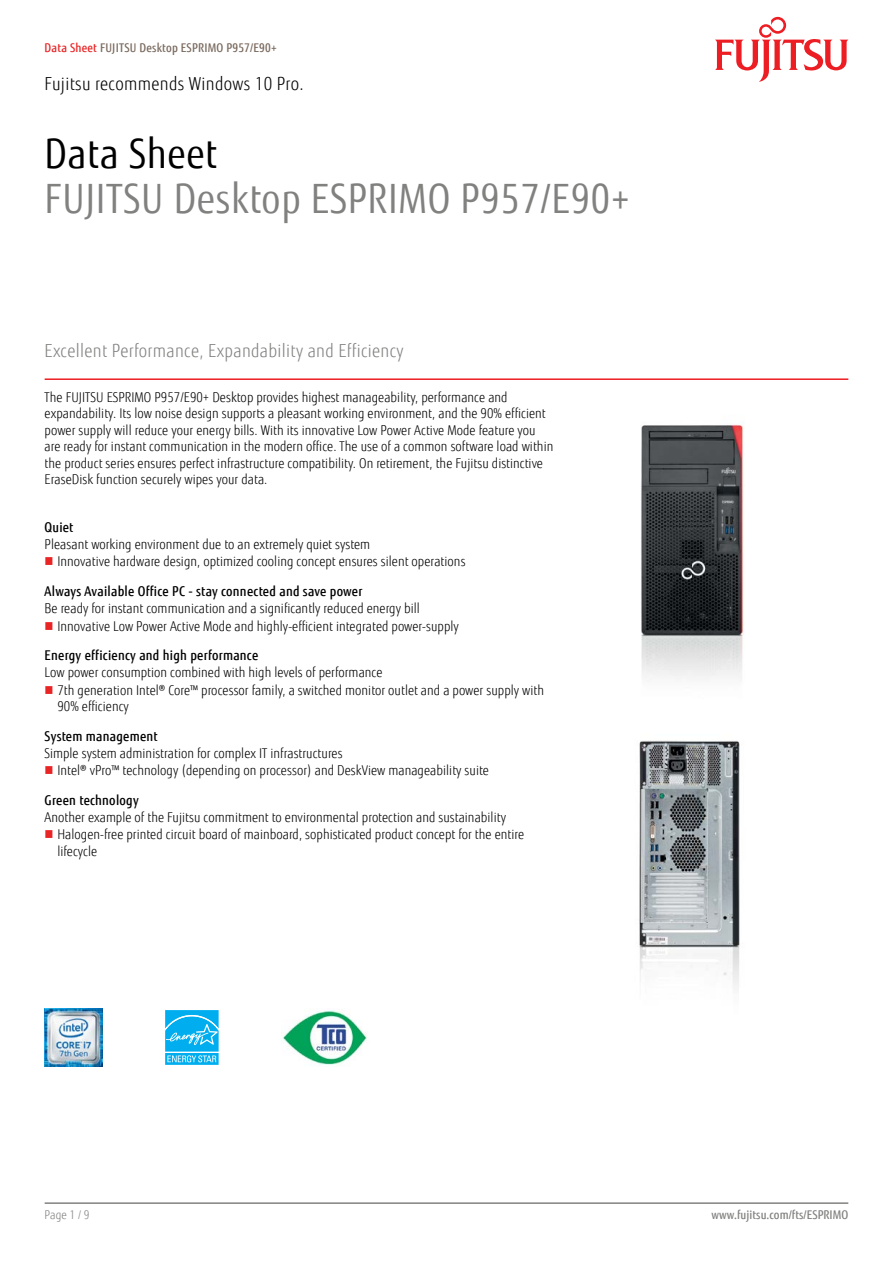
<style>
.page{position:relative;width:893px;height:1263px;background:#fff}
.page>*{position:absolute;margin:0;border:0;box-sizing:border-box;transform-origin:0 0}
.t1{font:40.5px "Fujitsu Sans";letter-spacing:.02em;color:#818280;scale:.9 1}
.t2{font:40.5px "Fujitsu Sans";letter-spacing:.02em;color:#000;scale:.9 1}
.t3{font:300 18px "Fujitsu Sans";letter-spacing:.02em;color:#818280;scale:.9 1}
.t4{font:300 18px "Fujitsu Sans";letter-spacing:.02em;color:#000;scale:.9 1}
.t5{font:300 13.5px/16.5px "Fujitsu Sans";letter-spacing:.005em;color:#000;scale:.9 1}
.t6{font:500 13.5px "Fujitsu Sans";letter-spacing:.02em;color:#000;scale:.9 1}
.t7{font:500 12px "Fujitsu Sans";letter-spacing:.02em;color:#79695e;scale:.9 1}
.t8{font:500 12px "Fujitsu Sans";letter-spacing:.005em;color:#818280;scale:.9 1}
.t9{font:300 12px "Fujitsu Sans";color:#818280;scale:.9 1}
.s1{color:#e92425}
</style>
<div class="page">
<hr style="left:45px;top:1202px;width:803px;height:2px;background:#818280">
<hr style="left:45px;top:378px;width:803px;height:2px;background:#ed1d24">
<svg style="left:715px;top:17px;width:133px;height:65px"></svg>
<img style="left:641px;top:421px;width:103px;height:257px">
<img style="left:639px;top:740px;width:101px;height:247px">
<img style="left:45px;top:1009px;width:57px;height:57px">
<svg style="left:165px;top:1010px;width:54px;height:55px;background:#2ebcf1"></svg>
<img style="left:283px;top:1010px;width:84px;height:55px">
<p class="t7" style="left:45px;top:40px;width:259px"><span class="s1">Data Sheet</span> FUJITSU Desktop ESPRIMO P957/E90+</p>
<h2 class="t4" style="left:45px;top:73px;width:289px">Fujitsu recommends Windows 10 Pro.</h2>
<h1 class="t2" style="left:45px;top:130px;width:193px">Data Sheet</h1>
<h1 class="t1" style="left:45px;top:175px;width:652px">FUJITSU Desktop ESPRIMO P957/E90+</h1>
<h2 class="t3" style="left:45px;top:340px;width:400px">Excellent Performance, Expandability and Efficiency</h2>
<p class="t5" style="left:45px;top:389px;width:567px">The FUJITSU ESPRIMO P957/E90+ Desktop provides highest manageability, performance and expandability. Its low noise design supports a pleasant working environment, and the 90% efficient power supply will reduce your energy bills. With its innovative Low Power Active Mode feature you are ready for instant communication in the modern office. The use of a common software load within the product series ensures perfect infrastructure compatibility. On retirement, the Fujitsu distinctive EraseDisk function securely wipes your data.</p>
<p class="t6" style="left:45px;top:519px;width:34px">Quiet</p>
<p class="t5" style="left:57px;top:536px;width:455px;line-height:17.1px;text-indent:-13px">Pleasant working environment due to an extremely quiet system<br>Innovative hardware design, optimized cooling concept ensures silent operations</p>
<p class="t6" style="left:45px;top:583px;width:355px">Always Available Office PC - stay connected and save power</p>
<p class="t5" style="left:57px;top:600px;width:447px;line-height:17.1px;text-indent:-13px">Be ready for instant communication and a significantly reduced energy bill<br>Innovative Low Power Active Mode and highly-efficient integrated power-supply</p>
<p class="t6" style="left:45px;top:647px;width:239px">Energy efficiency and high performance</p>
<p class="t5" style="left:57px;top:664px;width:542px;text-indent:-13px">Low power consumption combined with high levels of performance<br>7th generation Intel® Core™ processor family, a switched monitor outlet and a power supply with<br>90% efficiency</p>
<p class="t6" style="left:45px;top:728px;width:127px">System management</p>
<p class="t5" style="left:57px;top:745px;width:481px;line-height:17.1px;text-indent:-13px">Simple system administration for complex IT infrastructures<br>Intel® vPro™ technology (depending on processor) and DeskView manageability suite</p>
<p class="t6" style="left:45px;top:792px;width:106px">Green technology</p>
<p class="t5" style="left:57px;top:809px;width:520px;text-indent:-13px">Another example of the Fujitsu commitment to environmental protection and sustainability<br>Halogen-free printed circuit board of mainboard, sophisticated product concept for the entire lifecycle</p>
<p class="t9" style="left:45px;top:1208px;width:51px">Page 1 / 9</p>
<p class="t8" style="left:711px;top:1208px;width:153px">www.fujitsu.com/fts/ESPRIMO</p>
</div>
